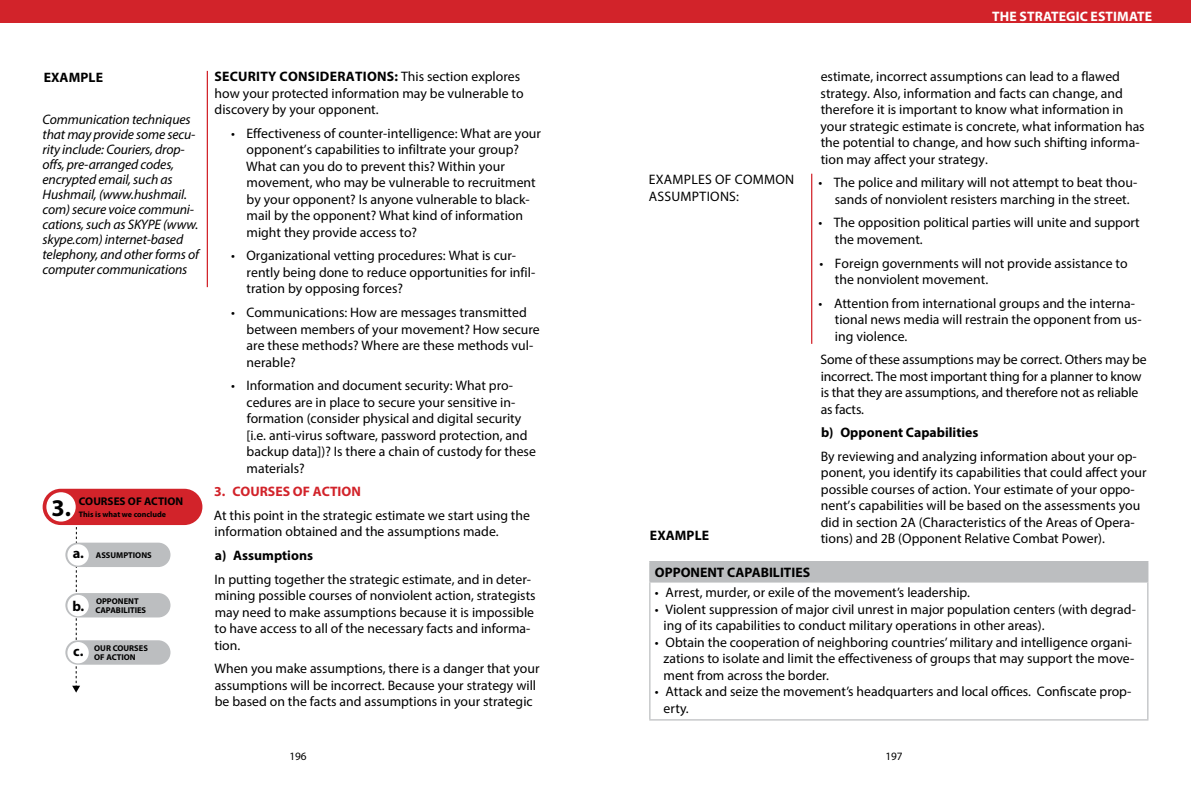
<style>
.page{position:relative;width:1191px;height:787px;background:#fff}
.page>*{position:absolute;margin:0;border:0;box-sizing:border-box;transform-origin:0 0}
.t1{font:700 24px "Myriad Pro";color:#000}
.t2{font:700 14.38px "Myriad Pro";color:#000}
.t3{font:13.75px/16.5px "Myriad Pro";color:#000}
.t4{font:italic 13.75px/15px "Myriad Pro";letter-spacing:-.01em;color:#000}
.t5{font:700 13.75px "Myriad Pro";color:#000}
.t6{font:700 13.75px "Myriad Pro";color:#fff}
.t7{font:700 13.75px "Myriad Pro";color:#d2232a}
.t8{font:700 11.25px "Myriad Pro";color:#000}
.t9{font:11.25px "Myriad Pro";color:#000}
.t10{font:700 8.38px/8.5px "Myriad Pro";color:#000}
.t11{font:700 8px "Myriad Pro";color:#000}
.s1{font-weight:700}
</style>
<div class="page">
<div style="left:0;top:0;width:1191px;height:23px;background:#d2232a"></div>
<div style="left:650px;top:561px;width:497px;height:21px;background:#bcbec0"></div>
<hr style="left:649px;top:561px;width:499px;height:1px;background:#bcbec0">
<svg style="left:649px;top:562px;width:1px;height:19px"></svg>
<svg style="left:1147px;top:562px;width:1px;height:19px"></svg>
<hr style="left:649px;top:581px;width:499px;height:1px;background:#bcbec0">
<hr style="left:649px;top:582px;width:1px;height:137px;background:#bcbec0">
<hr style="left:1147px;top:582px;width:1px;height:137px;background:#bcbec0">
<hr style="left:649px;top:719px;width:499px;height:1px;background:#bcbec0">
<hr style="left:207px;top:71px;width:1px;height:216px;background:#d2232a">
<hr style="left:811px;top:174px;width:1px;height:170px;background:#d2232a">
<div style="left:43px;top:489px;width:159px;height:36px;background:#d2232a;border-radius:18px"></div>
<div style="left:46px;top:492px;width:30px;height:29px;background:#fff;border-radius:50%"></div>
<svg style="left:72px;top:525px;width:37px;height:167px"></svg>
<div style="left:65px;top:542px;width:105px;height:25px;background:#bcbec0;border-radius:12px"></div>
<div style="left:65px;top:593px;width:105px;height:24px;background:#bcbec0;border-radius:12px"></div>
<div style="left:65px;top:640px;width:105px;height:24px;background:#bcbec0;border-radius:12px"></div>
<div style="left:67px;top:544px;width:22px;height:21px;background:#fff;border-radius:50%"></div>
<div style="left:67px;top:595px;width:22px;height:21px;background:#fff;border-radius:50%"></div>
<div style="left:67px;top:642px;width:22px;height:21px;background:#fff;border-radius:50%"></div>
<p class="t6" style="left:992px;top:8px;width:44px">THE STRATEGIC</p>
<p class="t6" style="left:1090px;top:8px;width:16px">ESTIMATE</p>
<p class="t5" style="left:44px;top:69px;width:10px">EXAMPLE</p>
<p class="t4" style="left:43px;top:111px;width:158px">Communication techniques that may provide some secu&shy;rity include: Couriers, drop&shy;offs, pre-arranged codes, encrypted email, such as<br>Hushmail, (www.hushmail. com) secure voice communi&shy;cations, such as SKYPE (www. skype.com) internet-based telephony, and other forms of computer communications</p>
<p class="t8" style="left:79px;top:494px;width:106px">COURSES OF ACTION</p>
<h1 class="t1" style="left:52px;top:492px;width:21px">3.</h1>
<p class="t11" style="left:79px;top:509px;width:89px">THIS IS WHAT WE CONCLUDE</p>
<p class="t2" style="left:73px;top:544px;width:13px">A.</p>
<p class="t10" style="left:96px;top:551px;width:57px">ASSUMPTIONS</p>
<p class="t2" style="left:72px;top:597px;width:13px">B.</p>
<p class="t2" style="left:73px;top:641px;width:12px">C.</p>
<p class="t10" style="left:95px;top:596px;width:52px">OPPONENT<br>CAPABILITIES</p>
<p class="t10" style="left:94px;top:644px;width:55px">OUR COURSES<br>OF ACTION</p>
<p class="t3" style="left:215px;top:68px;width:310px;text-indent:180px"><span class="s1">:</span> This section explores how your protected information may be vulnerable to discovery by your opponent.</p>
<p class="t3" style="left:246px;top:125px;width:296px;text-indent:-15px">• Effectiveness of counter-intelligence: What are your opponent’s capabilities to infiltrate your group?<br>What can you do to prevent this? Within your movement, who may be vulnerable to recruitment by your opponent? Is anyone vulnerable to black&shy;mail by the opponent? What kind of information might they provide access to?</p>
<p class="t3" style="left:246px;top:247px;width:290px;text-indent:-15px">• Organizational vetting procedures: What is cur&shy;rently being done to reduce opportunities for infil&shy;tration by opposing forces?</p>
<p class="t3" style="left:246px;top:304px;width:295px;text-indent:-16px">• Communications: How are messages transmitted between members of your movement? How secure are these methods? Where are these methods vul&shy;nerable?</p>
<p class="t3" style="left:246px;top:377px;width:291px;text-indent:-15px">• Information and document security: What pro&shy;cedures are in place to secure your sensitive in&shy;formation (consider physical and digital security [i.e. anti-virus software, password protection, and backup data])? Is there a chain of custody for these materials?</p>
<p class="t7" style="left:214px;top:482px;width:148px">3. COURSES OF ACTION</p>
<p class="t3" style="left:214px;top:507px;width:318px">At this point in the strategic estimate we start using the information obtained and the assumptions made.</p>
<p class="t5" style="left:215px;top:546px;width:100px">A) ASSUMPTIONS</p>
<p class="t3" style="left:214px;top:570px;width:323px">In putting together the strategic estimate, and in deter&shy;mining possible courses of nonviolent action, strategists may need to make assumptions because it is impossible to have access to all of the necessary facts and informa&shy;tion.</p>
<p class="t3" style="left:214px;top:660px;width:326px">When you make assumptions, there is a danger that your assumptions will be incorrect. Because your strategy will be based on the facts and assumptions in your strategic</p>
<p class="t5" style="left:214px;top:68px;width:17px">SECURITY</p>
<p class="t5" style="left:280px;top:68px;width:10px">CONSIDERATIONS</p>
<p class="t3" style="left:648px;top:171px;width:16px">Examples</p>
<p class="t3" style="left:715px;top:171px;width:31px">of common</p>
<p class="t3" style="left:648px;top:187px;width:9px">assumptions</p>
<p class="t3" style="left:736px;top:187px;width:4px">:</p>
<p class="t5" style="left:650px;top:526px;width:10px">EXAMPLE</p>
<p class="t3" style="left:820px;top:68px;width:326px">estimate, incorrect assumptions can lead to a flawed strategy. Also, information and facts can change, and therefore it is important to know what information in your strategic estimate is concrete, what information has the potential to change, and how such shifting informa&shy;tion may affect your strategy.</p>
<p class="t3" style="left:834px;top:174px;width:304px;text-indent:-16px">• The police and military will not attempt to beat thou&shy;sands of nonviolent resisters marching in the street.</p>
<p class="t3" style="left:835px;top:214px;width:306px;text-indent:-16px">• The opposition political parties will unite and support the movement.</p>
<p class="t3" style="left:835px;top:254px;width:294px;text-indent:-15px">• Foreign governments will not provide assistance to the nonviolent movement.</p>
<p class="t3" style="left:835px;top:294px;width:308px;text-indent:-16px">• Attention from international groups and the interna&shy;tional news media will restrain the opponent from us&shy;ing violence.</p>
<p class="t3" style="left:820px;top:351px;width:327px">Some of these assumptions may be correct. Others may be incorrect. The most important thing for a planner to know is that they are assumptions, and therefore not as reliable as facts.</p>
<p class="t5" style="left:821px;top:424px;width:159px">B) OPPONENT CAPABILITIES</p>
<p class="t3" style="left:820px;top:448px;width:327px">By reviewing and analyzing information about your op&shy;ponent, you identify its capabilities that could affect your possible courses of action. Your estimate of your oppo&shy;nent’s capabilities will be based on the assessments you did in section 2A (Characteristics of the Areas of Opera&shy;tions) and 2B (Opponent Relative Combat Power).</p>
<p class="t5" style="left:655px;top:563px;width:157px">OPPONENT CAPABILITIES</p>
<p class="t3" style="left:655px;top:584px;width:316px">• Arrest, murder, or exile of the movement’s leadership.</p>
<p class="t3" style="left:663px;top:600px;width:474px;text-indent:-9px">• Violent suppression of major civil unrest in major population centers (with degrad&shy;ing of its capabilities to conduct military operations in other areas).</p>
<p class="t3" style="left:663px;top:633px;width:472px;text-indent:-9px">• Obtain the cooperation of neighboring countries’military and intelligence organi&shy;zations to isolate and limit the effectiveness of groups that may support the move&shy;ment from across the border.</p>
<p class="t3" style="left:663px;top:683px;width:469px;text-indent:-9px">• Attack and seize the movement’s headquarters and local offices. Confiscate prop&shy;erty.</p>
<p class="t9" style="left:289px;top:749px;width:19px">196</p>
<p class="t9" style="left:885px;top:749px;width:19px">197</p>
</div>
